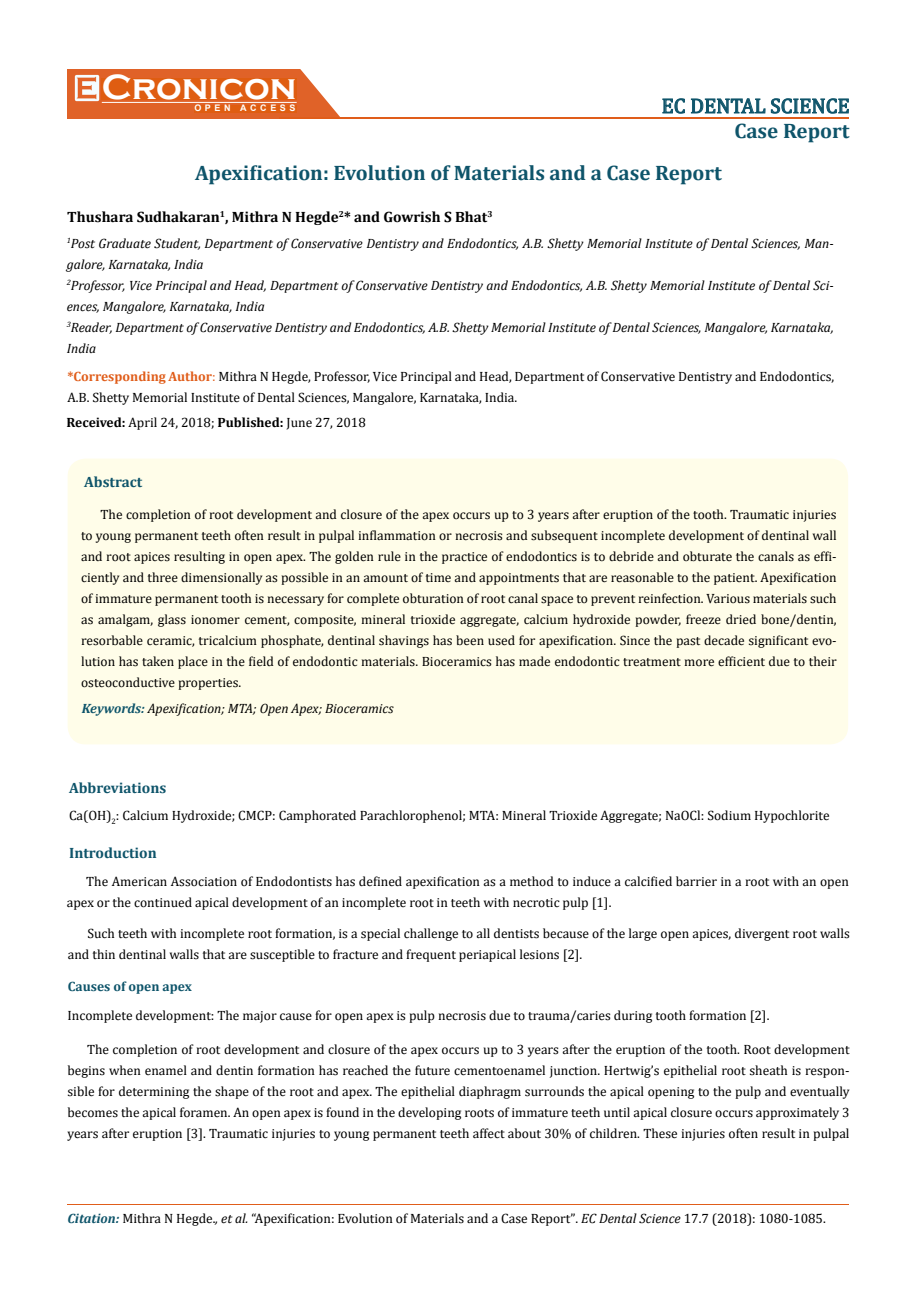
<style>
.page{position:relative;width:917px;height:1316px;background:#fff}
.page>*{position:absolute;margin:0;border:0;box-sizing:border-box;transform-origin:0 0}
.t1{font:700 36px "Copperplate Gothic";color:#fff}
.t2{font:700 21px "Cambria";color:#0e546a}
.t3{font:21px "Cambria";color:#0e546a}
.t4{font:700 15px "Cambria";color:#000}
.t5{font:700 15px "Cambria";color:#0e546a}
.t6{font:13.5px/21px "Cambria";color:#000}
.t7{font:italic 13.5px/21px "Cambria";color:#000}
.t8{font:700 13.5px "Cambria";color:#0e546a}
.t9{font:700 9px "Arial";letter-spacing:.4em;color:#fff}
.s1{font-weight:700;color:#e05d1a}
.s2{color:#e05d1a}
.s3{font-weight:700}
.s4{font-weight:700;color:#0e546a}
.s5{font-weight:700;font-style:italic;color:#0e546a}
.s6{font-style:italic}
.s7{font-size:13.35px}
</style>
<div class="page">
<div style="left:67px;top:70px;width:290px;height:49px;background:#e06228"></div>
<svg style="left:300px;top:69px;width:90px;height:49px"></svg>
<img style="left:75px;top:75px;width:24px;height:26px">
<div style="left:102px;top:79px;width:195px;height:21px;background:#df5d11"></div>
<div style="left:194px;top:105px;width:103px;height:7px;background:#df5d11"></div>
<svg style="left:662px;top:98px;width:187px;height:16px"></svg>
<hr style="left:102px;top:102px;width:194px;height:1px;background:#fff">
<hr style="left:279px;top:118px;width:569px;height:1px;background:#e05d1a">
<hr style="left:67px;top:1204px;width:782px;height:1px;background:#e05d1a">
<div style="left:68px;top:458px;width:780px;height:286px;background:#fffde9;border-radius:18px"></div>
<h1 class="t1" style="left:102px;top:68px;width:196px">Cronicon</h1>
<p class="t9" style="left:194px;top:102px;width:103px">OPEN ACCESS</p>
<h2 class="t3" style="left:661px;top:93px;width:189px">EC DENTAL SCIENCE</h2>
<h2 class="t2" style="left:734px;top:116px;width:117px">Case Report</h2>
<h2 class="t2" style="left:195px;top:157px;width:528px">Apexification: Evolution of Materials and a Case Report</h2>
<p class="t4" style="left:67px;top:206px;width:427px">Thushara Sudhakaran<sup>1</sup>, Mithra N Hegde<sup>2</sup>* and Gowrish S Bhat<sup>3</sup></p>
<p class="t7" style="left:67px;top:232px;width:768px"><sup>1</sup>Post Graduate Student, Department of Conservative Dentistry and Endodontics, A.B. Shetty Memorial Institute of Dental Sciences, Man&shy;galore, Karnataka, India<br><sup>2</sup>Professor, Vice Principal and Head, Department of Conservative Dentistry and Endodontics, A.B. Shetty Memorial Institute of Dental Sci&shy;ences, Mangalore, Karnataka, India<br><sup>3</sup>Reader, Department of Conservative Dentistry and Endodontics, A.B. Shetty Memorial Institute of Dental Sciences, Mangalore, Karnataka, India</p>
<p class="t6" style="left:67px;top:365px;width:768px"><span class="s1">*Corresponding Author</span><span class="s2">:</span> Mithra N Hegde, Professor, Vice Principal and Head, Department of Conservative Dentistry and Endodontics,<br>A.B. Shetty Memorial Institute of Dental Sciences, Mangalore, Karnataka, India.</p>
<p class="t6" style="left:67px;top:412px;width:301px"><span class="s3">Received:</span> April 24, 2018; <span class="s3">Published:</span> June 27, 2018</p>
<p class="t5" style="left:84px;top:471px;width:60px">Abstract</p>
<p class="t6" style="left:81px;top:504px;width:757px;text-align:justify;text-indent:19px">The completion of root development and closure of the apex occurs up to 3 years after eruption of the tooth. Traumatic injuries to young permanent teeth often result in pulpal inflammation or necrosis and subsequent incomplete development of dentinal wall and root apices resulting in open apex. The golden rule in the practice of endodontics is to debride and obturate the canals as effi&shy;ciently and three dimensionally as possible in an amount of time and appointments that are reasonable to the patient. Apexification of immature permanent tooth is necessary for complete obturation of root canal space to prevent reinfection. Various materials such as amalgam, glass ionomer cement, composite, mineral trioxide aggregate, calcium hydroxide powder, freeze dried bone/dentin, resorbable ceramic, tricalcium phosphate, dentinal shavings has been used for apexification. Since the past decade significant evo&shy;lution has taken place in the field of endodontic materials. Bioceramics has made endodontic treatment more efficient due to their osteoconductive properties.</p>
<p class="t7" style="left:82px;top:697px;width:313px"><span class="s4">Keywords:</span> Apexification; MTA; Open Apex; Bioceramics</p>
<p class="t5" style="left:69px;top:777px;width:99px">Abbreviations</p>
<p class="t6" style="left:69px;top:804px;width:762px">Ca(OH)<sub>2</sub>: Calcium Hydroxide; CMCP: Camphorated Parachlorophenol; MTA: Mineral Trioxide Aggregate; NaOCl: Sodium Hypochlorite</p>
<p class="t5" style="left:69px;top:842px;width:89px">Introduction</p>
<p class="t6" style="left:67px;top:870px;width:783px;text-indent:19px">The American Association of Endodontists has defined apexification as a method to induce a calcified barrier in a root with an open apex or the continued apical development of an incomplete root in teeth with necrotic pulp [1].</p>
<p class="t6" style="left:68px;top:923px;width:783px;text-indent:19px">Such teeth with incomplete root formation, is a special challenge to all dentists because of the large open apices, divergent root walls and thin dentinal walls that are susceptible to fracture and frequent periapical lesions [2].</p>
<p class="t8" style="left:68px;top:977px;width:125px">Causes of open apex</p>
<p class="t6" style="left:67px;top:1004px;width:703px">Incomplete development: The major cause for open apex is pulp necrosis due to trauma/caries during tooth formation [2].</p>
<p class="t6" style="left:67px;top:1039px;width:783px;text-align:justify;text-indent:19px">The completion of root development and closure of the apex occurs up to 3 years after the eruption of the tooth. Root development begins when enamel and dentin formation has reached the future cementoenamel junction. Hertwig’s epithelial root sheath is respon&shy;sible for determining the shape of the root and apex. The epithelial diaphragm surrounds the apical opening to the pulp and eventually becomes the apical foramen. An open apex is found in the developing roots of immature teeth until apical closure occurs approximately 3 years after eruption [3]. Traumatic injuries to young permanent teeth affect about 30% of children. These injuries often result in pulpal</p>
<p class="t6" style="left:67px;top:1207px;width:759px"><span class="s5">Citation:</span> Mithra N Hegde.<span class="s6">, et al.</span> “Apexification: Evolution of Materials and a Case Report”<span class="s7">.</span> <span class="s6">EC Dental Science</span> 17.7 (2018): 1080-1085.</p>
</div>
